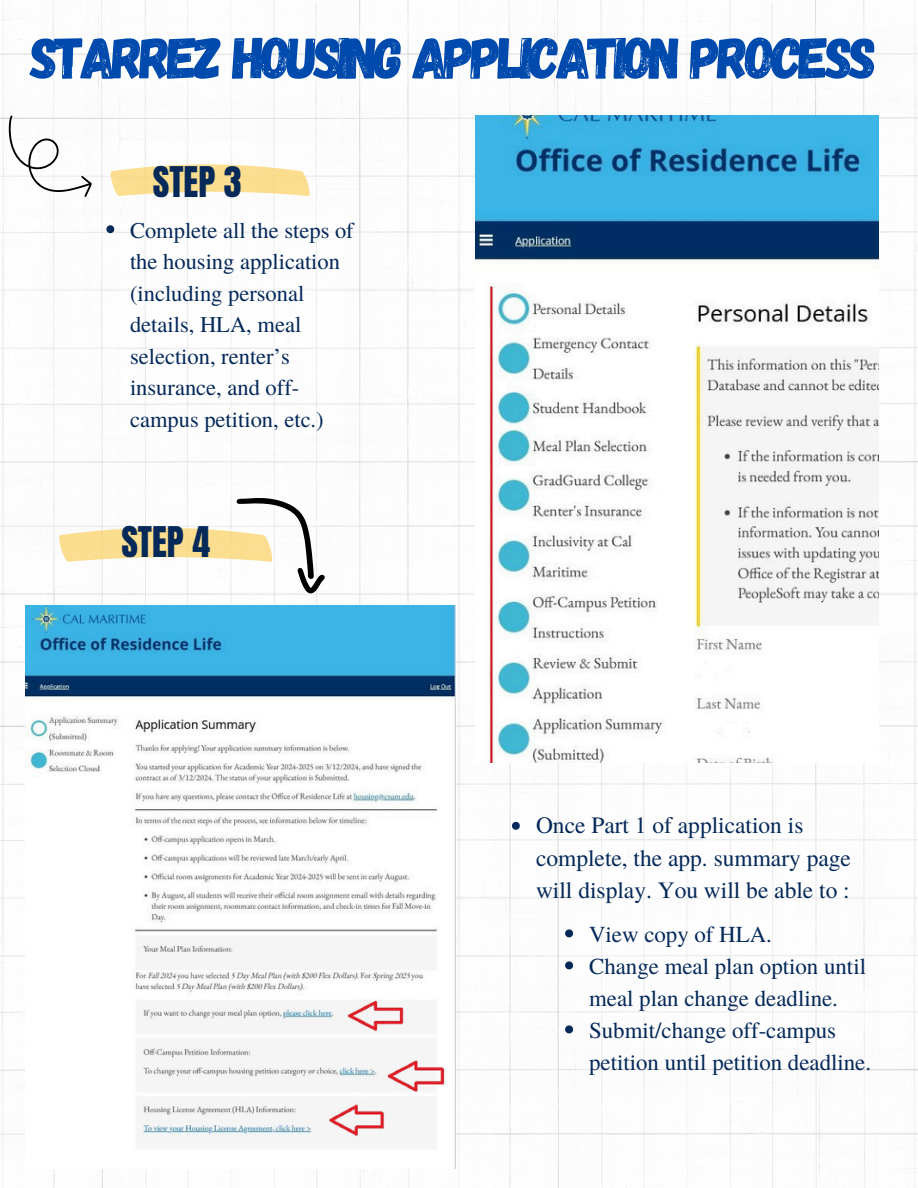
<style>
.page{position:relative;width:918px;height:1188px;background:#fff}
.page>*{position:absolute;margin:0;border:0;box-sizing:border-box;transform-origin:0 0}
.t1{font:58.35px "Gagalin";letter-spacing:-.07em;color:#004aad}
.t2{font:36px "Anton";color:#052959}
.t3{font:23.4px/32.7px "Te X Gyre Termes";color:#052959}
.t4{font:22.8px/32px "Te X Gyre Termes";color:#052959}
.t5{font:22.5px/31.5px "Te X Gyre Termes";color:#052959}
</style>
<div class="page">
<img style="left:0;top:0;width:918px;height:1188px">
<svg style="left:110px;top:164px;width:200px;height:32px"></svg>
<svg style="left:59px;top:498px;width:265px;height:95px"></svg>
<svg style="left:9px;top:115px;width:83px;height:81px"></svg>
<img style="left:476px;top:115px;width:403px;height:647px">
<img style="left:25px;top:606px;width:430px;height:562px">
<svg style="left:106px;top:225px;width:8px;height:8px"></svg>
<svg style="left:512px;top:822px;width:8px;height:8px"></svg>
<svg style="left:565px;top:929px;width:8px;height:8px"></svg>
<svg style="left:565px;top:961px;width:8px;height:8px"></svg>
<svg style="left:565px;top:1025px;width:8px;height:8px"></svg>
<p class="t1" style="left:30px;top:20px;width:848px">STARREZ HOUSING APPLICATION PROCESS</p>
<h2 class="t2" style="left:153px;top:156px;width:90px">STEP 3</h2>
<p class="t5" style="left:130px;top:213px;width:225px">Complete all the steps of the housing application (including personal details, HLA, meal selection, renter’s insurance, and off&shy;campus petition, etc.)</p>
<p class="t2" style="left:121px;top:516px;width:90px">STEP 4</p>
<h2 class="t3" style="left:536px;top:808px;width:316px">Once Part 1 of application is complete, the app. summary page will display. You will be able to :</h2>
<p class="t4" style="left:589px;top:917px;width:184px">View copy of HLA.</p>
<p class="t4" style="left:589px;top:949px;width:278px">Change meal plan option until meal plan change deadline.</p>
<p class="t4" style="left:589px;top:1013px;width:284px">Submit/change off-campus petition until petition deadline.</p>
</div>
